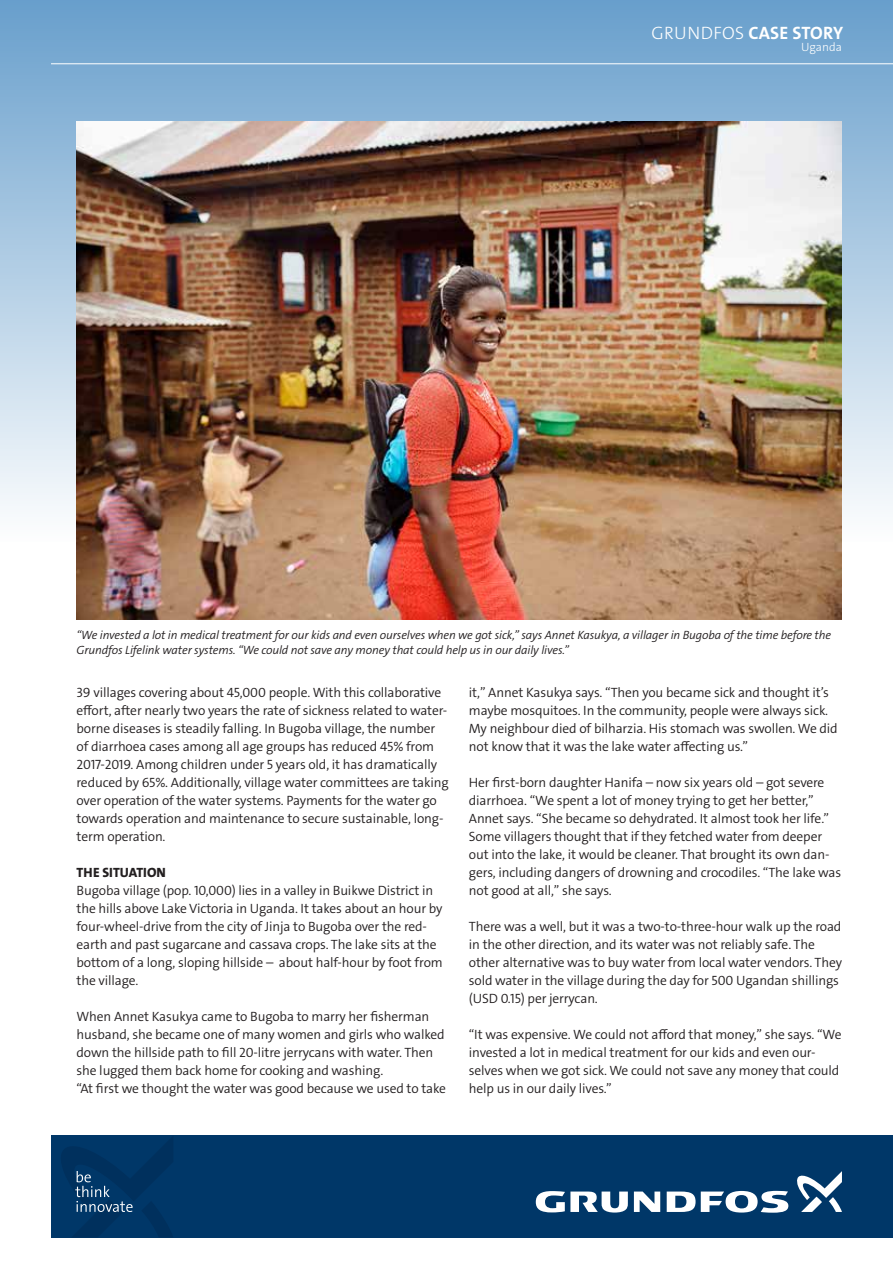
<style>
.page{position:relative;width:893px;height:1263px;background:#fff}
.page>*{position:absolute;margin:0;border:0;box-sizing:border-box;transform-origin:0 0}
.t1{font:18px "Grundfos The Sans V2 OT 7 B";letter-spacing:.005em;color:#fff}
.t2{font:13.5px/18px "Grundfos The Sans V2 OT 4 SL";letter-spacing:-.01em;color:#231f20}
.t3{font:13.5px "Grundfos The Sans V2 OT 8 XB";letter-spacing:.005em;color:#231f20}
.t4{font:12px/15px "Grundfos The Sans V2 OT 4 SL Italic";letter-spacing:-.01em;color:#231f20}
.t5{font:12px "Grundfos The Sans V2 OT 3 L";color:#fff}
.s1{font-family:"Grundfos The Sans V2 OT 3 L"}
</style>
<div class="page">
<div style="left:0;top:0;width:893px;height:542px;background:linear-gradient(to bottom,#699fcc,#f9f9f9)"></div>
<hr style="left:51px;top:63px;width:842px;height:1px;background:#fff">
<img style="left:77px;top:121px;width:765px;height:498px">
<div style="left:51px;top:1135px;width:842px;height:102px;background:#003768"></div>
<svg style="left:634px;top:1191px;width:26px;height:21px"></svg>
<svg style="left:536px;top:1191px;width:92px;height:21px"></svg>
<svg style="left:667px;top:1191px;width:121px;height:22px"></svg>
<svg style="left:797px;top:1171px;width:45px;height:41px"></svg>
<svg style="left:61px;top:1137px;width:112px;height:100px"></svg>
<h1 class="t1" style="left:652px;top:21px;width:193px"><span class="s1">GRUNDFOS</span> CASE STORY</h1>
<p class="t5" style="left:801px;top:39px;width:42px">Uganda</p>
<p class="t4" style="left:77px;top:627px;width:756px">“We invested a lot in medical treatment for our kids and even ourselves when we got sick,” says Annet Kasukya, a villager in Bugoba of the time before the<br>Grundfos Lifelink water systems. “We could not save any money that could help us in our daily lives.”</p>
<p class="t2" style="left:77px;top:683px;width:374px">39 villages covering about 45,000 people. With this collaborative effort, after nearly two years the rate of sickness related to water&shy;borne diseases is steadily falling. In Bugoba village, the number of diarrhoea cases among all age groups has reduced 45% from 2017-2019. Among children under 5 years old, it has dramatically reduced by 65%. Additionally, village water committees are taking over operation of the water systems. Payments for the water go towards operation and maintenance to secure sustainable, long&shy;term operation.</p>
<p class="t3" style="left:77px;top:863px;width:91px">THE SITUATION</p>
<p class="t2" style="left:77px;top:881px;width:368px">Bugoba village (pop. 10,000) lies in a valley in Buikwe District in the hills above Lake Victoria in Uganda. It takes about an hour by four-wheel-drive from the city of Jinja to Bugoba over the red&shy;earth and past sugarcane and cassava crops. The lake sits at the bottom of a long, sloping hillside – about half-hour by foot from the village.</p>
<p class="t2" style="left:77px;top:1007px;width:371px">When Annet Kasukya came to Bugoba to marry her fisherman husband, she became one of many women and girls who walked down the hillside path to fill 20-litre jerrycans with water. Then she lugged them back home for cooking and washing.<br>“At first we thought the water was good because we used to take</p>
<p class="t2" style="left:469px;top:683px;width:370px">it,” Annet Kasukya says. “Then you became sick and thought it’s maybe mosquitoes. In the community, people were always sick.<br>My neighbour died of bilharzia. His stomach was swollen. We did not know that it was the lake water affecting us.”</p>
<p class="t2" style="left:469px;top:773px;width:374px">Her first-born daughter Hanifa – now six years old – got severe diarrhoea. “We spent a lot of money trying to get her better,” Annet says. “She became so dehydrated. It almost took her life.” Some villagers thought that if they fetched water from deeper out into the lake, it would be cleaner. That brought its own dan&shy;gers, including dangers of drowning and crocodiles. “The lake was not good at all,” she says.</p>
<p class="t2" style="left:469px;top:917px;width:375px">There was a well, but it was a two-to-three-hour walk up the road in the other direction, and its water was not reliably safe. The other alternative was to buy water from local water vendors. They sold water in the village during the day for 500 Ugandan shillings (USD 0.15) per jerrycan.</p>
<p class="t2" style="left:469px;top:1025px;width:374px">“It was expensive. We could not afford that money,” she says. “We invested a lot in medical treatment for our kids and even our&shy;selves when we got sick. We could not save any money that could help us in our daily lives.”</p>
</div>
